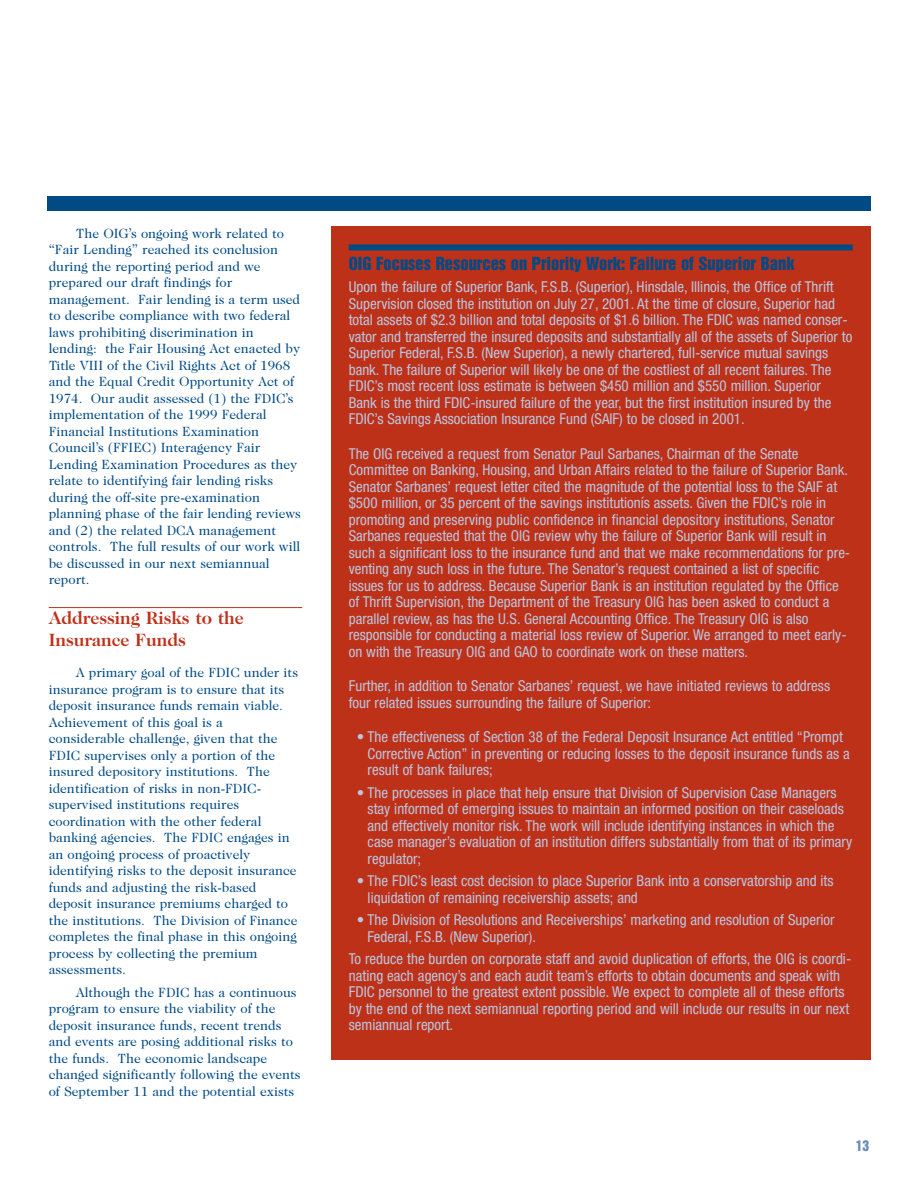
<style>
.page{position:relative;width:918px;height:1188px;background:#fff}
.page>*{position:absolute;margin:0;border:0;box-sizing:border-box;transform-origin:0 0}
.t1{font:700 18px/21.6px "Caslon Two Twenty Four";color:#be3119}
.t2{font:16.5px "Helvetica Inserat";color:#004a85}
.t3{font:condensed 15px/16.5px "Helvetica Neue";color:#bac6de}
.t4{font:13.5px/16.5px "Caslon Two Twenty Four";color:#004a85}
.t5{font:13.5px "Helvetica Inserat";color:#6c8cb8}
</style>
<div class="page">
<div style="left:47px;top:196px;width:824px;height:15px;background:#004a85"></div>
<hr style="left:49px;top:607px;width:253px;height:1px;background:#be3119">
<div style="left:331px;top:226px;width:540px;height:834px;background:#be3119"></div>
<div style="left:349px;top:244px;width:504px;height:6px;background:#004a85"></div>
<p class="t4" style="left:49px;top:226px;width:254px;text-indent:27px">The OIG’s ongoing work related to “Fair Lending” reached its conclusion during the reporting period and we prepared our draft findings for management. Fair lending is a term used to describe compliance with two federal laws prohibiting discrimination in lending: the Fair Housing Act enacted by Title VIII of the Civil Rights Act of 1968 and the Equal Credit Opportunity Act of 1974. Our audit assessed (1) the FDIC’s implementation of the 1999 Federal Financial Institutions Examination Council’s (FFIEC) Interagency Fair Lending Examination Procedures as they relate to identifying fair lending risks during the off-site pre-examination planning phase of the fair lending reviews and (2) the related DCA management controls. The full results of our work will be discussed in our next semiannual report.</p>
<p class="t1" style="left:49px;top:608px;width:197px">Addressing Risks to the<br>Insurance Funds</p>
<p class="t4" style="left:49px;top:665px;width:251px;text-indent:27px">A primary goal of the FDIC under its insurance program is to ensure that its deposit insurance funds remain viable.<br>Achievement of this goal is a considerable challenge, given that the FDIC supervises only a portion of the insured depository institutions. The identification of risks in non-FDIC&shy;supervised institutions requires coordination with the other federal banking agencies. The FDIC engages in an ongoing process of proactively identifying risks to the deposit insurance funds and adjusting the risk-based deposit insurance premiums charged to the institutions. The Division of Finance completes the final phase in this ongoing process by collecting the premium assessments.</p>
<p class="t4" style="left:49px;top:985px;width:253px;text-indent:27px">Although the FDIC has a continuous program to ensure the viability of the deposit insurance funds, recent trends and events are posing additional risks to the funds. The economic landscape changed significantly following the events of September 11 and the potential exists</p>
<p class="t2" style="left:349px;top:257px;width:447px">OIG Focuses Resources on Priority Work: Failure of Superior Bank</p>
<p class="t3" style="left:349px;top:280px;width:505px">Upon the failure of Superior Bank, F.S.B. (Superior), Hinsdale, Illinois, the Office of Thrift Supervision closed the institution on July 27, 2001. At the time of closure, Superior had total assets of $2.3 billion and total deposits of $1.6 billion. The FDIC was named conser&shy;vator and transferred the insured deposits and substantially all of the assets of Superior to Superior Federal, F.S.B. (New Superior), a newly chartered, full-service mutual savings bank. The failure of Superior will likely be one of the costliest of all recent failures. The FDIC’s most recent loss estimate is between $450 million and $550 million. Superior Bank is the third FDIC-insured failure of the year, but the first institution insured by the FDIC’s Savings Association Insurance Fund (SAIF) to be closed in 2001.</p>
<p class="t3" style="left:349px;top:447px;width:503px">The OIG received a request from Senator Paul Sarbanes, Chairman of the Senate Committee on Banking, Housing, and Urban Affairs related to the failure of Superior Bank.<br>Senator Sarbanes’ request letter cited the magnitude of the potential loss to the SAIF at $500 million, or 35 percent of the savings institutionís assets. Given the FDIC’s role in promoting and preserving public confidence in financial depository institutions, Senator Sarbanes requested that the OIG review why the failure of Superior Bank will result in such a significant loss to the insurance fund and that we make recommendations for pre&shy;venting any such loss in the future. The Senator’s request contained a list of specific issues for us to address. Because Superior Bank is an institution regulated by the Office of Thrift Supervision, the Department of the Treasury OIG has been asked to conduct a parallel review, as has the U.S. General Accounting Office. The Treasury OIG is also responsible for conducting a material loss review of Superior. We arranged to meet early&shy;on with the Treasury OIG and GAO to coordinate work on these matters.</p>
<p class="t3" style="left:349px;top:679px;width:483px">Further, in addition to Senator Sarbanes’ request, we have initiated reviews to address four related issues surrounding the failure of Superior:</p>
<p class="t3" style="left:368px;top:730px;width:484px;text-indent:-11px">• The effectiveness of Section 38 of the Federal Deposit Insurance Act entitled “Prompt<br>Corrective Action” in preventing or reducing losses to the deposit insurance funds as a result of bank failures;</p>
<p class="t3" style="left:368px;top:786px;width:486px;text-indent:-11px">• The processes in place that help ensure that Division of Supervision Case Managers stay informed of emerging issues to maintain an informed position on their caseloads and effectively monitor risk. The work will include identifying instances in which the case manager’s evaluation of an institution differs substantially from that of its primary regulator;</p>
<p class="t3" style="left:368px;top:874px;width:467px;text-indent:-11px">• The FDIC’s least cost decision to place Superior Bank into a conservatorship and its liquidation of remaining receivership assets; and</p>
<p class="t3" style="left:368px;top:913px;width:469px;text-indent:-11px">• The Division of Resolutions and Receiverships’ marketing and resolution of Superior<br>Federal, F.S.B. (New Superior).</p>
<p class="t3" style="left:349px;top:952px;width:504px">To reduce the burden on corporate staff and avoid duplication of efforts, the OIG is coordi&shy;nating each agency’s and each audit team’s efforts to obtain documents and speak with FDIC personnel to the greatest extent possible. We expect to complete all of these efforts by the end of the next semiannual reporting period and will include our results in our next semiannual report.</p>
<p class="t5" style="left:856px;top:1140px;width:15px">13</p>
</div>
